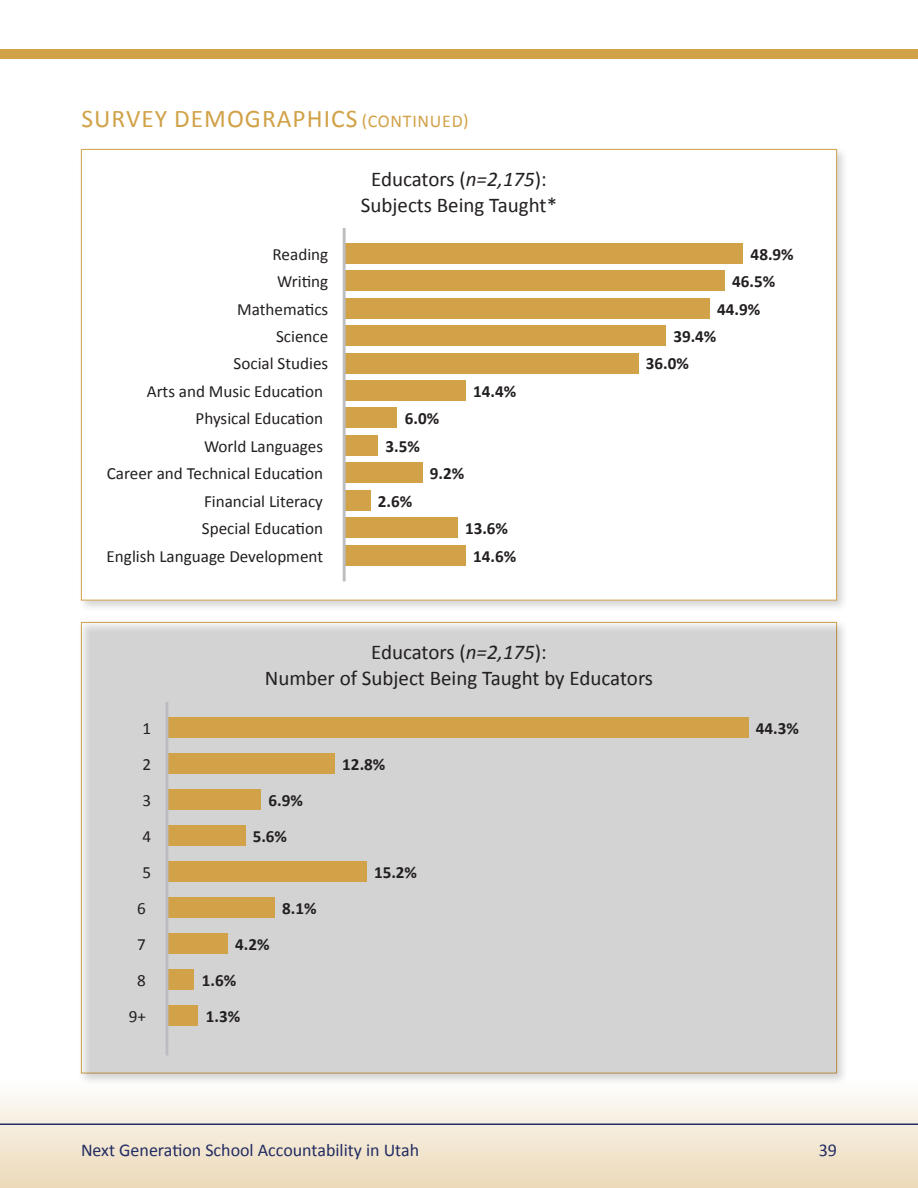
<style>
.page{position:relative;width:918px;height:1188px;background:#fff}
.page>*{position:absolute;margin:0;border:0;box-sizing:border-box;transform-origin:0 0}
.t1{font:25.5px "Calibri";letter-spacing:.04em;color:#d1a248}
.t2{font:21px/25.2px "Calibri";color:#231f20;text-align:center}
.t3{font:18px "Calibri";color:#232c63}
.t4{font:17.1px/36px "Calibri";color:#231f20;text-align:center}
.t5{font:700 17.1px "Calibri";color:#231f20}
.s1{font-size:18px}
.s2{font-style:italic}
</style>
<div class="page">
<div style="left:0;top:1080px;width:918px;height:108px;background:linear-gradient(to bottom,#fefefd,#ecd9b8)"></div>
<hr style="left:0;top:1124px;width:918px;height:1px;background:#232c63">
<div style="left:0;top:49px;width:918px;height:9px;background:#d1a248"></div>
<div style="left:77px;top:146px;width:772px;height:467px;background:#231f20;opacity:.2"></div>
<div style="left:81px;top:149px;width:756px;height:451px;background:#fff;border:1px solid #d1a248"></div>
<div style="left:78px;top:619px;width:771px;height:466px;background:#231f20;opacity:.2"></div>
<div style="left:344px;top:243px;width:399px;height:20px;background:#d1a248"></div>
<div style="left:344px;top:270px;width:381px;height:21px;background:#d1a248"></div>
<div style="left:344px;top:545px;width:122px;height:21px;background:#d1a248"></div>
<div style="left:344px;top:518px;width:114px;height:20px;background:#d1a248"></div>
<div style="left:344px;top:490px;width:27px;height:21px;background:#d1a248"></div>
<div style="left:344px;top:463px;width:78px;height:20px;background:#d1a248"></div>
<div style="left:344px;top:435px;width:34px;height:21px;background:#d1a248"></div>
<div style="left:344px;top:408px;width:52px;height:20px;background:#d1a248"></div>
<div style="left:344px;top:380px;width:122px;height:21px;background:#d1a248"></div>
<div style="left:344px;top:353px;width:294px;height:20px;background:#d1a248"></div>
<div style="left:344px;top:325px;width:322px;height:21px;background:#d1a248"></div>
<div style="left:344px;top:298px;width:366px;height:20px;background:#d1a248"></div>
<hr style="left:343px;top:228px;width:3px;height:353px;background:#bcbdc0">
<div style="left:167px;top:717px;width:581px;height:20px;background:#d1a248"></div>
<div style="left:167px;top:1005px;width:30px;height:21px;background:#d1a248"></div>
<div style="left:167px;top:969px;width:26px;height:21px;background:#d1a248"></div>
<div style="left:167px;top:933px;width:61px;height:21px;background:#d1a248"></div>
<div style="left:167px;top:897px;width:108px;height:21px;background:#d1a248"></div>
<div style="left:167px;top:861px;width:200px;height:21px;background:#d1a248"></div>
<div style="left:167px;top:825px;width:78px;height:21px;background:#d1a248"></div>
<div style="left:167px;top:753px;width:168px;height:20px;background:#d1a248"></div>
<div style="left:167px;top:789px;width:94px;height:21px;background:#d1a248"></div>
<hr style="left:166px;top:702px;width:2px;height:354px;background:#bcbdc0">
<h2 class="t1" style="left:81px;top:103px;width:389px">SURVEY DEMOGRAPHICS <span class="s1">(CONTINUED)</span></h2>
<p class="t2" style="left:361px;top:167px;width:198px">Educators (<span class="s2">n=2,175</span>):<br>Subjects Being Taught*</p>
<p class="t4" style="left:273px;top:236px;width:57px">Reading</p>
<p class="t5" style="left:751px;top:243px;width:45px">48.9%</p>
<p class="t4" style="left:277px;top:263px;width:53px">Writing</p>
<p class="t5" style="left:732px;top:270px;width:45px">46.5%</p>
<p class="t4" style="left:237px;top:291px;width:93px">Mathematics</p>
<p class="t5" style="left:717px;top:298px;width:45px">44.9%</p>
<p class="t4" style="left:276px;top:318px;width:54px">Science</p>
<p class="t5" style="left:673px;top:325px;width:45px">39.4%</p>
<p class="t4" style="left:234px;top:346px;width:96px">Social Studies</p>
<p class="t5" style="left:646px;top:353px;width:45px">36.0%</p>
<p class="t4" style="left:147px;top:373px;width:178px">Arts and Music Education</p>
<p class="t5" style="left:473px;top:380px;width:45px">14.4%</p>
<p class="t4" style="left:196px;top:401px;width:129px">Physical Education</p>
<p class="t5" style="left:405px;top:408px;width:36px">6.0%</p>
<p class="t4" style="left:204px;top:428px;width:121px">World Languages</p>
<p class="t5" style="left:386px;top:435px;width:36px">3.5%</p>
<p class="t4" style="left:107px;top:456px;width:218px">Career and Technical Education</p>
<p class="t5" style="left:430px;top:463px;width:36px">9.2%</p>
<p class="t4" style="left:204px;top:483px;width:121px">Financial Literacy</p>
<p class="t5" style="left:378px;top:490px;width:36px">2.6%</p>
<p class="t4" style="left:202px;top:511px;width:123px">Special Education</p>
<p class="t5" style="left:465px;top:518px;width:45px">13.6%</p>
<p class="t4" style="left:107px;top:538px;width:218px">English Language Development</p>
<p class="t5" style="left:473px;top:545px;width:45px">14.6%</p>
<p class="t4" style="left:142px;top:710px;width:10px">1</p>
<p class="t4" style="left:142px;top:746px;width:10px">2</p>
<p class="t4" style="left:142px;top:782px;width:10px">3</p>
<p class="t4" style="left:142px;top:818px;width:10px">4</p>
<p class="t4" style="left:142px;top:854px;width:10px">5</p>
<p class="t4" style="left:129px;top:890px;width:19px">6<br>7<br>8<br>9+</p>
<p class="t2" style="left:265px;top:640px;width:390px">Educators (<span class="s2">n=2,175</span>):<br>Number of Subject Being Taught by Educators</p>
<p class="t5" style="left:268px;top:789px;width:36px">6.9%</p>
<p class="t5" style="left:253px;top:825px;width:36px">5.6%</p>
<p class="t5" style="left:235px;top:933px;width:36px">4.2%</p>
<p class="t5" style="left:202px;top:969px;width:36px">1.6%</p>
<p class="t5" style="left:206px;top:1005px;width:36px">1.3%</p>
<p class="t5" style="left:282px;top:897px;width:36px">8.1%</p>
<p class="t5" style="left:342px;top:753px;width:45px">12.8%</p>
<p class="t5" style="left:374px;top:861px;width:45px">15.2%</p>
<p class="t5" style="left:756px;top:717px;width:45px">44.3%</p>
<p class="t3" style="left:81px;top:1139px;width:340px">Next Generation School Accountability in Utah</p>
<p class="t3" style="left:819px;top:1139px;width:20px">39</p>
</div>
